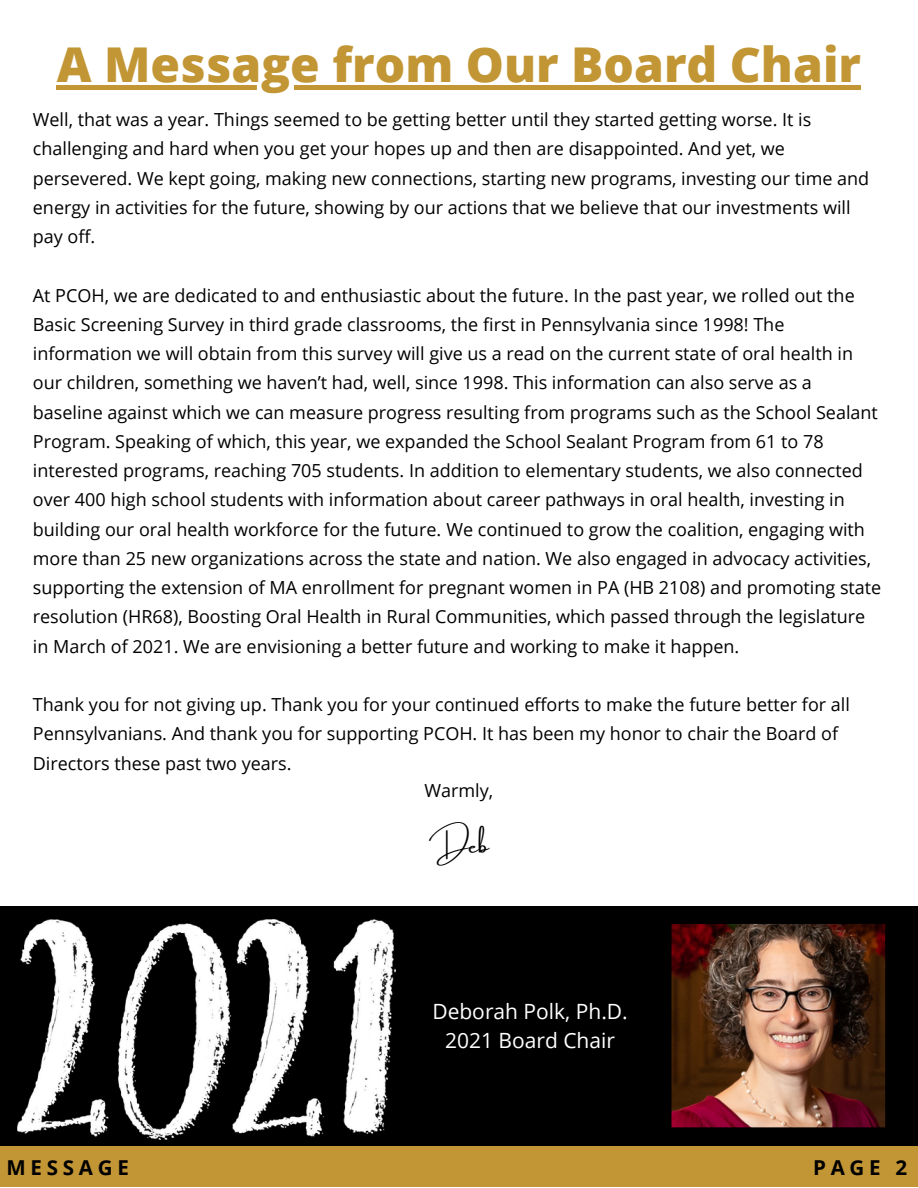
<style>
.page{position:relative;width:918px;height:1188px;background:#fff}
.page>*{position:absolute;margin:0;border:0;box-sizing:border-box;transform-origin:0 0}
.t1{font:800 48px "Open Sans";color:#c29635}
.t2{font:21px "Open Sans";color:#fff}
.t3{font:21px "Amsterdam One";color:#000}
.t4{font:700 20.55px "Open Sans";letter-spacing:.23em;color:#000}
.t5{font:18px/29.2px "Open Sans";color:#000}
</style>
<div class="page">
<div style="left:0;top:906px;width:918px;height:240px;background:#000"></div>
<img style="left:671px;top:924px;width:215px;height:204px">
<img style="left:17px;top:919px;width:378px;height:221px">
<div style="left:0;top:1147px;width:918px;height:40px;background:#c29635"></div>
<div style="left:57px;top:85px;width:804px;height:5px;background:#c29635"></div>
<p class="t1" style="left:57px;top:31px;width:806px">A Message from Our Board Chair</p>
<p class="t5" style="left:33px;top:104px;width:838px">Well, that was a year. Things seemed to be getting better until they started getting worse. It is challenging and hard when you get your hopes up and then are disappointed. And yet, we persevered. We kept going, making new connections, starting new programs, investing our time and energy in activities for the future, showing by our actions that we believe that our investments will pay off.</p>
<p class="t5" style="left:33px;top:280px;width:850px">At PCOH, we are dedicated to and enthusiastic about the future. In the past year, we rolled out the Basic Screening Survey in third grade classrooms, the first in Pennsylvania since 1998! The information we will obtain from this survey will give us a read on the current state of oral health in our children, something we haven’t had, well, since 1998. This information can also serve as a baseline against which we can measure progress resulting from programs such as the School Sealant Program. Speaking of which, this year, we expanded the School Sealant Program from 61 to 78 interested programs, reaching 705 students. In addition to elementary students, we also connected over 400 high school students with information about career pathways in oral health, investing in building our oral health workforce for the future. We continued to grow the coalition, engaging with more than 25 new organizations across the state and nation. We also engaged in advocacy activities, supporting the extension of MA enrollment for pregnant women in PA (HB 2108) and promoting state resolution (HR68), Boosting Oral Health in Rural Communities, which passed through the legislature in March of 2021. We are envisioning a better future and working to make it happen.</p>
<p class="t5" style="left:33px;top:689px;width:819px">Thank you for not giving up. Thank you for your continued efforts to make the future better for all<br>Pennsylvanians. And thank you for supporting PCOH. It has been my honor to chair the Board of<br>Directors these past two years.</p>
<p class="t5" style="left:425px;top:775px;width:70px">Warmly,</p>
<p class="t3" style="left:429px;top:834px;width:61px">Deb</p>
<p class="t2" style="left:432px;top:996px;width:197px">Deborah Polk, Ph.D.</p>
<p class="t2" style="left:445px;top:1026px;width:171px">2021 Board Chair</p>
<p class="t4" style="left:6px;top:1153px;width:124px">MESSAGE</p>
<p class="t4" style="left:813px;top:1153px;width:96px">PAGE 2</p>
</div>
